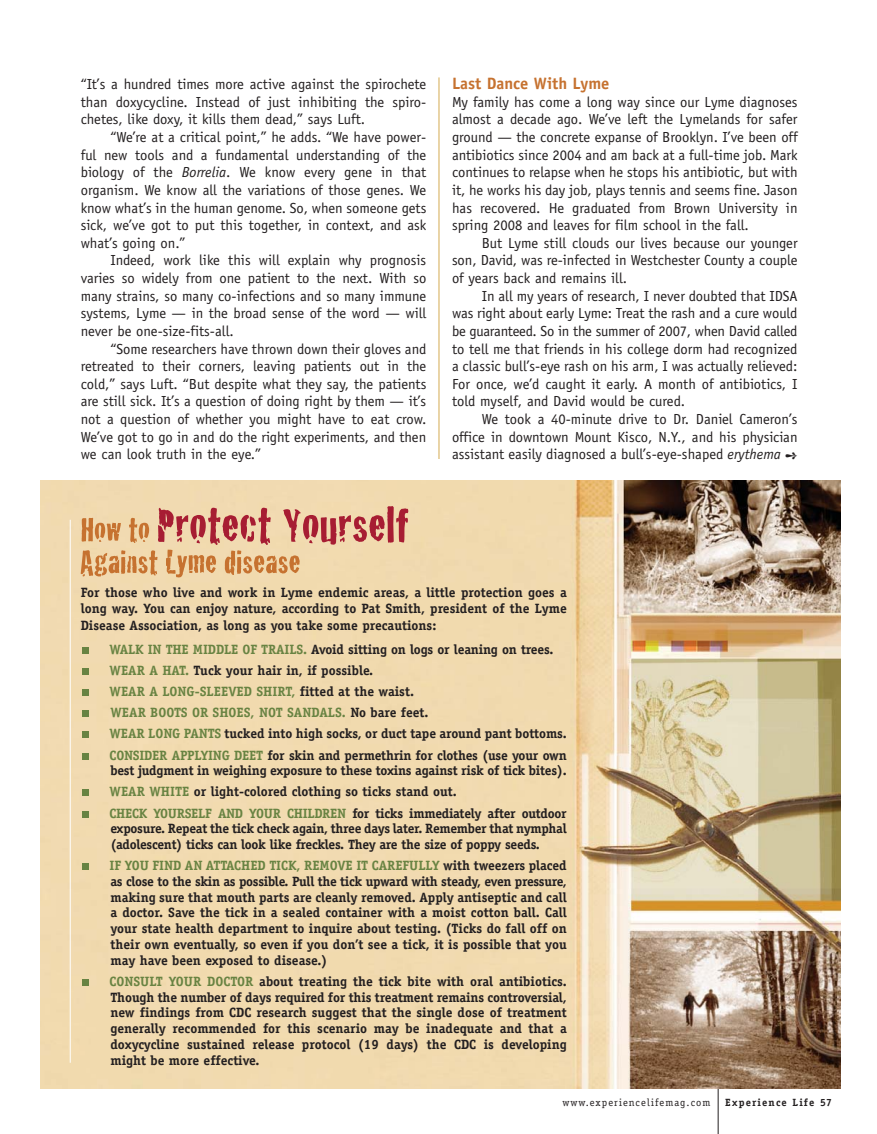
<style>
.page{position:relative;width:877px;height:1134px;background:#fff}
.page>*{position:absolute;margin:0;border:0;box-sizing:border-box;transform-origin:0 0}
.t1{font:700 16.5px "Officina Sans";color:#c67230}
.t2{font:14.7px/17.5px "Officina Sans";color:#231f20;text-align:justify}
.t3{font:700 13.5px/15.8px "Officina Serif";letter-spacing:-.01em;color:#231f20;text-align:justify}
.t4{font:10.5px "Officina Serif";letter-spacing:.1em;color:#231f20}
.t5{font:700 10.5px "Officina Serif";letter-spacing:.11em;color:#231f20}
.s1{font-style:italic}
.s2{color:#688342}
</style>
<div class="page">
<hr style="left:718px;top:1086px;width:1px;height:48px;background:#231f20">
<img style="left:40px;top:480px;width:800px;height:609px">
<div style="left:82px;top:979px;width:7px;height:7px;background:#688342"></div>
<div style="left:82px;top:863px;width:7px;height:7px;background:#688342"></div>
<div style="left:82px;top:811px;width:7px;height:7px;background:#688342"></div>
<div style="left:82px;top:790px;width:7px;height:6px;background:#688342"></div>
<div style="left:82px;top:753px;width:7px;height:7px;background:#688342"></div>
<div style="left:82px;top:731px;width:7px;height:7px;background:#688342"></div>
<div style="left:82px;top:710px;width:7px;height:7px;background:#688342"></div>
<div style="left:82px;top:689px;width:7px;height:7px;background:#688342"></div>
<div style="left:82px;top:668px;width:7px;height:7px;background:#688342"></div>
<div style="left:82px;top:647px;width:7px;height:7px;background:#688342"></div>
<hr style="left:439px;top:77px;width:1px;height:382px;background:#d4aa52">
<hr style="left:70px;top:520px;width:1px;height:543px;background:#fff">
<svg style="left:81px;top:506px;width:327px;height:72px;background:#e0b18d"></svg>
<p class="t2" style="left:81px;top:77px;width:347px">“It’s a hundred times more active against the spirochete than doxycycline. Instead of just inhibiting the spiro&shy;chetes, like doxy, it kills them dead,” says Luft.</p>
<p class="t2" style="left:81px;top:130px;width:347px;text-indent:30px">“We’re at a critical point,” he adds. “We have power&shy;ful new tools and a fundamental understanding of the biology of the <span class="s1">Borrelia</span>. We know every gene in that organism. We know all the variations of those genes. We know what’s in the human genome. So, when someone gets sick, we’ve got to put this together, in context, and ask what’s going on.”</p>
<p class="t2" style="left:81px;top:253px;width:347px;text-indent:30px">Indeed, work like this will explain why prognosis varies so widely from one patient to the next. With so many strains, so many co-infections and so many immune systems, Lyme — in the broad sense of the word — will never be one-size-fits-all.</p>
<p class="t2" style="left:81px;top:341px;width:347px;text-indent:30px">“Some researchers have thrown down their gloves and retreated to their corners, leaving patients out in the cold,” says Luft. “But despite what they say, the patients are still sick. It’s a question of doing right by them — it’s not a question of whether you might have to eat crow.<br>We’ve got to go in and do the right experiments, and then we can look truth in the eye.”</p>
<p class="t1" style="left:452px;top:77px;width:159px">Last Dance With Lyme</p>
<p class="t2" style="left:452px;top:94px;width:347px">My family has come a long way since our Lyme diagnoses almost a decade ago. We’ve left the Lymelands for safer ground — the concrete expanse of Brooklyn. I’ve been off antibiotics since 2004 and am back at a full-time job. Mark continues to relapse when he stops his antibiotic, but with it, he works his day job, plays tennis and seems fine. Jason has recovered. He graduated from Brown University in spring 2008 and leaves for film school in the fall.</p>
<p class="t2" style="left:452px;top:235px;width:347px;text-indent:30px">But Lyme still clouds our lives because our younger son, David, was re-infected in Westchester County a couple of years back and remains ill.</p>
<p class="t2" style="left:452px;top:288px;width:347px;text-indent:30px">In all my years of research, I never doubted that IDSA was right about early Lyme: Treat the rash and a cure would be guaranteed. So in the summer of 2007, when David called to tell me that friends in his college dorm had recognized a classic bull’s-eye rash on his arm, I was actually relieved:<br>For once, we’d caught it early. A month of antibiotics, I told myself, and David would be cured.</p>
<p class="t2" style="left:452px;top:412px;width:347px;text-indent:30px">We took a 40-minute drive to Dr. Daniel Cameron’s office in downtown Mount Kisco, N.Y., and his physician assistant easily diagnosed a bull’s-eye-shaped <span class="s1">erythema</span> ➺</p>
<p class="t3" style="left:81px;top:585px;width:488px;line-height:16.5px">For those who live and work in Lyme endemic areas, a little protection goes a long way. You can enjoy nature, according to Pat Smith, president of the Lyme Disease Association, as long as you take some precautions:</p>
<p class="t3" style="left:110px;top:640px;width:459px;line-height:21.1px;text-align:left"><span class="s2">WALK IN THE MIDDLE OF TRAILS.</span> Avoid sitting on logs or leaning on trees.<br><span class="s2">WEAR A HAT.</span> Tuck your hair in, if possible.<br><span class="s2">WEAR A LONG-SLEEVED SHIRT,</span> fitted at the waist.<br><span class="s2">WEAR BOOTS OR SHOES, NOT SANDALS.</span> No bare feet.<br><span class="s2">WEAR LONG PANTS</span> tucked into high socks, or duct tape around pant bottoms.<br><span class="s2">CONSIDER APPLYING DEET</span> for skin and permethrin for clothes (use your own</p>
<p class="t3" style="left:110px;top:761px;width:459px;line-height:21.1px;text-align:left">best judgment in weighing exposure to these toxins against risk of tick bites).<br><span class="s2">WEAR WHITE</span> or light-colored clothing so ticks stand out.<br><span class="s2">CHECK YOURSELF AND YOUR CHILDREN</span> for ticks immediately after outdoor</p>
<p class="t3" style="left:110px;top:822px;width:458px">exposure. Repeat the tick check again, three days later. Remember that nymphal (adolescent) ticks can look like freckles. They are the size of poppy seeds.</p>
<p class="t3" style="left:110px;top:859px;width:459px"><span class="s2">IF YOU FIND AN ATTACHED TICK, REMOVE IT CAREFULLY</span> with tweezers placed as close to the skin as possible. Pull the tick upward with steady, even pressure, making sure that mouth parts are cleanly removed. Apply antiseptic and call a doctor. Save the tick in a sealed container with a moist cotton ball. Call your state health department to inquire about testing. (Ticks do fall off on their own eventually, so even if you don’t see a tick, it is possible that you may have been exposed to disease.)</p>
<p class="t3" style="left:110px;top:975px;width:459px"><span class="s2">CONSULT YOUR DOCTOR</span> about treating the tick bite with oral antibiotics.<br>Though the number of days required for this treatment remains controversial, new findings from CDC research suggest that the single dose of treatment generally recommended for this scenario may be inadequate and that a doxycycline sustained release protocol (19 days) the CDC is developing might be more effective.</p>
<p class="t4" style="left:562px;top:1098px;width:150px">www.experiencelifemag.com</p>
<p class="t5" style="left:725px;top:1098px;width:108px">Experience Life 57</p>
</div>
